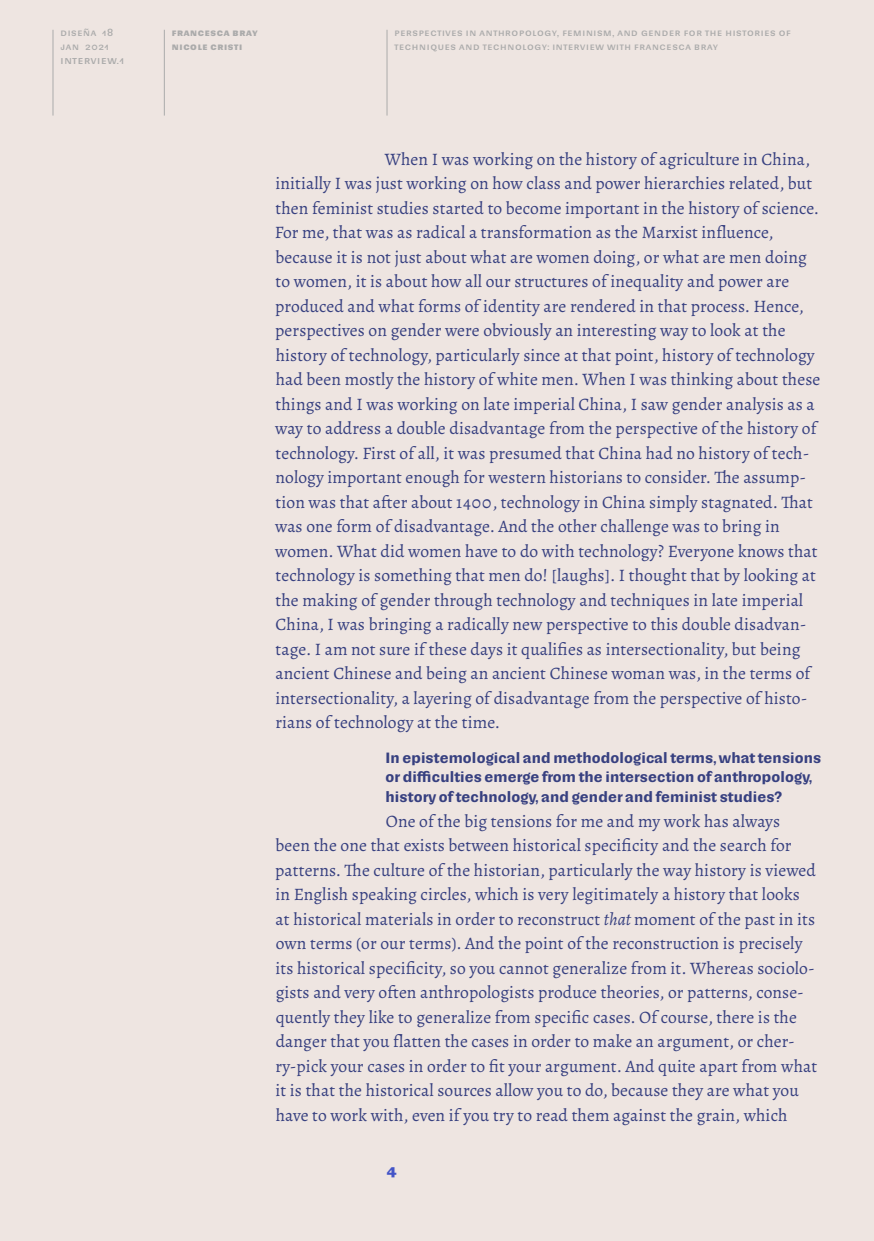
<style>
.page{position:relative;width:874px;height:1241px;background:#fff}
.page>*{position:absolute;margin:0;border:0;box-sizing:border-box;transform-origin:0 0}
.Answer{font:17.5px/24.5px "Alegreya";letter-spacing:.005em;color:#374080}
.Question_3{font:600 14px/19.6px "Sudamerican Grotesk";letter-spacing:.01em;color:#374080}
.t1{font:700 14px "Sudamerican Grotesk";color:#4354c7}
.t2{font:10.5px "Sudamerican Grotesk";letter-spacing:.07em;color:#ababab}
.t3{font:9.62px/14px "Sudamerican Grotesk";letter-spacing:.07em;color:#ababab}
.t4{font:700 9.62px/14px "Sudamerican Grotesk";letter-spacing:.07em;color:#ababab}
.s1{font-style:italic}
</style>
<div class="page">
<div style="left:0;top:0;width:873px;height:1240px;background:#eee5e1"></div>
<hr style="left:52px;top:30px;width:1px;height:85px;background:#ababab">
<hr style="left:164px;top:30px;width:1px;height:85px;background:#ababab">
<hr style="left:386px;top:30px;width:1px;height:85px;background:#ababab">
<p class="t3" style="left:60px;top:25px;width:54px">Diseña 18 jan 2021</p>
<p class="t2" style="left:60px;top:52px;width:65px">I nterview.1</p>
<p class="t4" style="left:172px;top:25px;width:87px">Francesca Bray<br>Nicole Cristi</p>
<p class="t3" style="left:394px;top:25px;width:396px">Perspectives in Anthropology, Feminism, and Gender for the H istories of<br>Techniques and Technology: I nterview with Francesca Bray</p>
<p class="Answer" style="left:274px;top:146px;width:546px;text-indent:110px">When I was working on the history of agriculture in China, initially I was just working on how class and power hierarchies related, but then feminist studies started to become important in the history of science.<br>For me, that was as radical a transformation as the Marxist influence, because it is not just about what are women doing, or what are men doing to women, it is about how all our structures of inequality and power are produced and what forms of identity are rendered in that process. Hence, perspectives on gender were obviously an interesting way to look at the history of technology, particularly since at that point, history of technology had been mostly the history of white men. When I was thinking about these things and I was working on late imperial China, I saw gender analysis as a way to address a double disadvantage from the perspective of the history of technology. First of all, it was presumed that China had no history of tech&shy;nology important enough for western historians to consider. The assump&shy;tion was that after about 1400, technology in China simply stagnated. That was one form of disadvantage. And the other challenge was to bring in women. What did women have to do with technology? Everyone knows that technology is something that men do! [laughs]. I thought that by looking at the making of gender through technology and techniques in late imperial China, I was bringing a radically new perspective to this double disadvan&shy;tage. I am not sure if these days it qualifies as intersectionality, but being ancient Chinese and being an ancient Chinese woman was, in the terms of intersectionality, a layering of disadvantage from the perspective of histo&shy;rians of technology at the time.</p>
<p class="Question_3" style="left:385px;top:747px;width:437px">In epistemological and methodological terms, what tensions or difficulties emerge from the intersection of anthropology, history of technology, and gender and feminist studies?</p>
<p class="Answer" style="left:275px;top:808px;width:543px;text-indent:110px">One of the big tensions for me and my work has always been the one that exists between historical specificity and the search for patterns. The culture of the historian, particularly the way history is viewed in English speaking circles, which is very legitimately a history that looks at historical materials in order to reconstruct <span class="s1">that</span> moment of the past in its own terms (or our terms). And the point of the reconstruction is precisely its historical specificity, so you cannot generalize from it. Whereas sociolo&shy;gists and very often anthropologists produce theories, or patterns, conse&shy;quently they like to generalize from specific cases. Of course, there is the danger that you flatten the cases in order to make an argument, or cher&shy;ry-pick your cases in order to fit your argument. And quite apart from what it is that the historical sources allow you to do, because they are what you have to work with, even if you try to read them against the grain, which</p>
<p class="t1" style="left:386px;top:1158px;width:12px">4</p>
</div>
